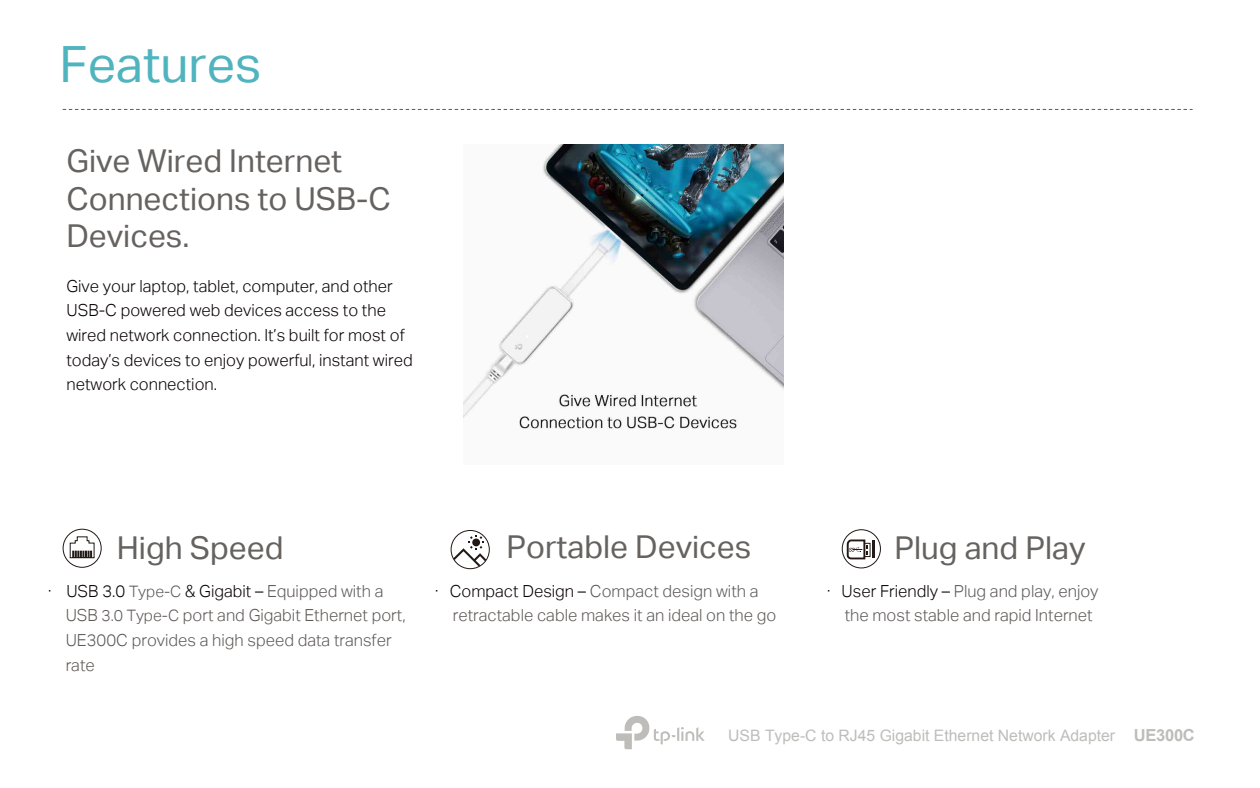
<style>
.page{position:relative;width:1260px;height:788px;background:#fff}
.page>*{position:absolute;margin:0;border:0;box-sizing:border-box;transform-origin:0 0}
.t1{font:49.96px "TP Link Aktiv Regular";color:#50b4be}
.t2{font:31.5px/37.8px "TP Link Aktiv Regular";color:#656260}
.t3{font:16.62px/24.5px "TP Link Aktiv Light";color:#5d5957}
.t4{font:16.62px/24.5px "TP Link Aktiv Light";color:#080102}
.t5{font:15.75px "Arial";color:#bebdba}
.s1{color:#080102}
.s2{font-size:15.75px}
.s3{font-weight:700;font-size:16.54px}
</style>
<div class="page">
<svg style="left:616px;top:716px;width:89px;height:33px"></svg>
<div style="left:842px;top:529px;width:39px;height:39px;border:1px solid #221815;border-radius:50%"></div>
<svg style="left:63px;top:109px;width:1130px;height:1px"></svg>
<div style="left:451px;top:530px;width:39px;height:39px;border:1px solid #221815;border-radius:50%"></div>
<svg style="left:453px;top:534px;width:33px;height:32px"></svg>
<svg style="left:846px;top:539px;width:29px;height:20px"></svg>
<svg style="left:69px;top:536px;width:26px;height:22px"></svg>
<div style="left:63px;top:528px;width:39px;height:39px;border:1px solid #221815;border-radius:50%"></div>
<img style="left:464px;top:145px;width:319px;height:284px">
<h1 class="t1" style="left:59px;top:36px;width:203px">Features</h1>
<h2 class="t2" style="left:66px;top:142px;width:326px">Give Wired Internet<br>Connections to USB-C<br>Devices.</h2>
<p class="t4" style="left:66px;top:274px;width:348px">Give your laptop, tablet, computer, and other USB-C powered web devices access to the wired network connection. It’s built for most of today’s devices to enjoy powerful, instant wired network connection.</p>
<h2 class="t2" style="left:117px;top:529px;width:168px">High Speed</h2>
<h2 class="t2" style="left:506px;top:528px;width:246px">Portable Devices</h2>
<h2 class="t2" style="left:894px;top:529px;width:193px">Plug and Play</h2>
<p class="t3" style="left:66px;top:579px;width:342px;text-indent:-18px"><span class="s1">· USB 3.0</span> <span class="s2">Type-C</span> <span class="s1">&amp; Gigabit –</span> Equipped with a USB <span class="s2">3.0 Type-C</span> port and Gigabit Ethernet port, UE300C provides a high speed data transfer rate</p>
<p class="t3" style="left:453px;top:579px;width:325px;text-indent:-18px"><span class="s1">· Compact Design –</span> Compact design with a retractable cable makes it an ideal on the go</p>
<p class="t3" style="left:845px;top:579px;width:255px;text-indent:-18px"><span class="s1">· User Friendly –</span> Plug and play, enjoy the most stable and rapid Internet</p>
<p class="t5" style="left:728px;top:725px;width:468px">USB Type-C to RJ45 Gigabit Ethernet Network Adapter <span class="s3">UE300C</span></p>
</div>
